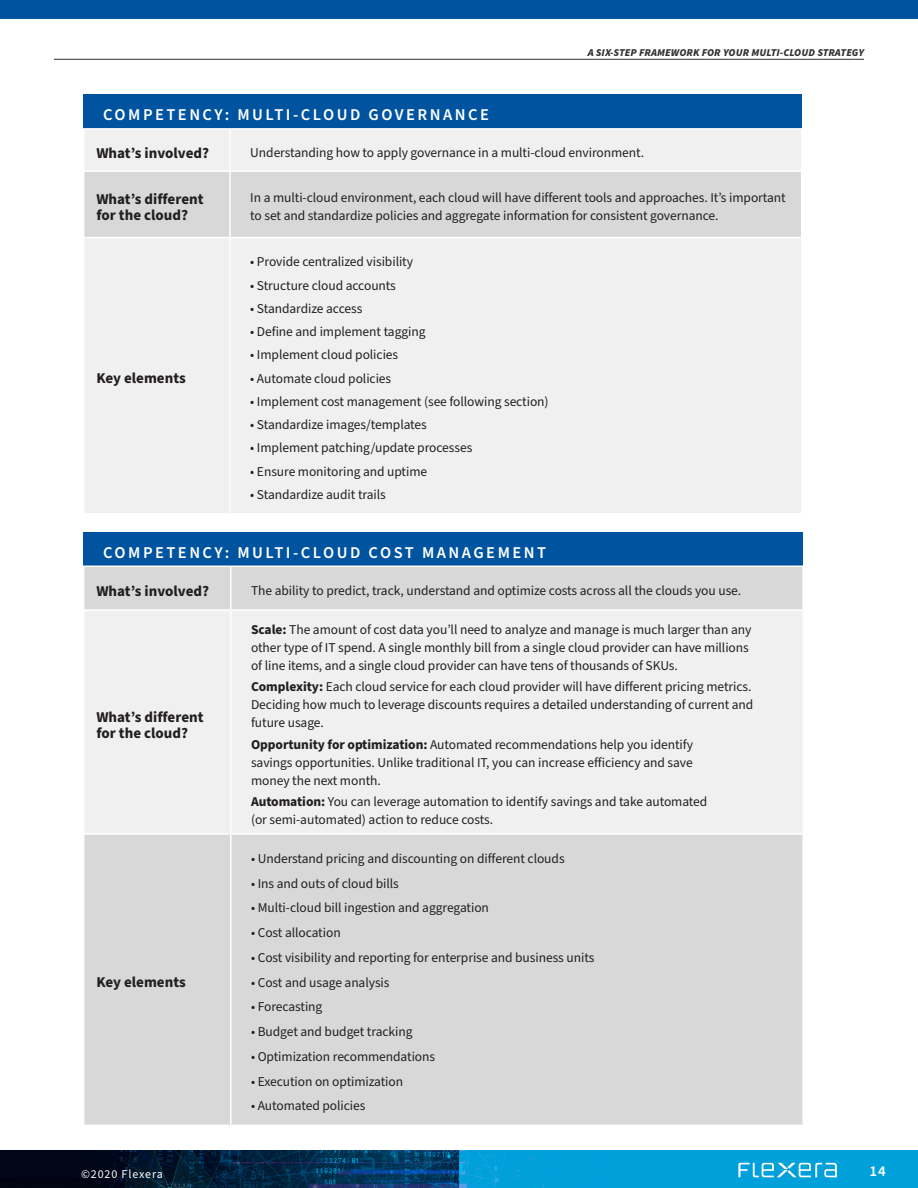
<style>
.page{position:relative;width:918px;height:1188px;background:#fff}
.page>*{position:absolute;margin:0;border:0;box-sizing:border-box;transform-origin:0 0}
.Chart_Copy{font:600 16.5px "Source Sans Pro";letter-spacing:.15em;color:#fff}
.Chart_Copy-2{font:700 15px/15.8px "Source Sans Pro";color:#231f20}
.t1{font:600 15px "Source Sans Pro";color:#fff}
.Body{font:13.5px/18px "Source Sans Pro";letter-spacing:-.005em;color:#231f20}
.t2{font:12px "Source Sans Pro";letter-spacing:.075em;color:#fff}
.t3{font:italic 900 10.5px "Source Sans Pro";letter-spacing:.01em;color:#333}
.s1{font-weight:700}
</style>
<div class="page">
<div style="left:0;top:0;width:918px;height:19px;background:#00549f"></div>
<img style="left:0;top:1150px;width:918px;height:38px">
<svg style="left:738px;top:1162px;width:102px;height:15px;background:#4abce4"></svg>
<hr style="left:54px;top:59px;width:810px;height:1px;background:#333">
<div style="left:84px;top:94px;width:718px;height:35px;background:#00549f"></div>
<div style="left:85px;top:130px;width:716px;height:383px;background:#f0f0f0"></div>
<div style="left:84px;top:172px;width:717px;height:65px;background:#d8d8d8"></div>
<hr style="left:83px;top:128px;width:147px;height:2px;background:#fff">
<hr style="left:230px;top:128px;width:572px;height:2px;background:#fff">
<hr style="left:229px;top:130px;width:2px;height:40px;background:#fff">
<hr style="left:83px;top:170px;width:147px;height:2px;background:#fff">
<hr style="left:230px;top:170px;width:572px;height:2px;background:#fff">
<hr style="left:229px;top:172px;width:2px;height:65px;background:#fff">
<hr style="left:83px;top:237px;width:147px;height:1px;background:#fff">
<hr style="left:230px;top:237px;width:572px;height:1px;background:#fff">
<hr style="left:229px;top:238px;width:2px;height:275px;background:#fff">
<div style="left:84px;top:532px;width:719px;height:34px;background:#00549f"></div>
<div style="left:84px;top:567px;width:718px;height:558px;background:#d8d8d8"></div>
<div style="left:84px;top:611px;width:718px;height:222px;background:#f0f0f0"></div>
<hr style="left:230px;top:567px;width:2px;height:42px;background:#fff">
<hr style="left:83px;top:609px;width:148px;height:2px;background:#fff">
<hr style="left:231px;top:609px;width:573px;height:2px;background:#fff">
<hr style="left:230px;top:611px;width:2px;height:222px;background:#fff">
<hr style="left:83px;top:833px;width:148px;height:2px;background:#fff">
<hr style="left:231px;top:833px;width:573px;height:2px;background:#fff">
<hr style="left:230px;top:835px;width:2px;height:290px;background:#fff">
<p class="t3" style="left:588px;top:45px;width:278px">A SIX-STEP FRAMEWORK FOR YOUR MULTI-CLOUD STRATEGY</p>
<p class="Chart_Copy" style="left:103px;top:104px;width:387px">COMPETENCY: MULTI-CLOUD GOVERNANCE</p>
<p class="Chart_Copy-2" style="left:96px;top:145px;width:114px">What’s involved?</p>
<p class="Body" style="left:250px;top:144px;width:395px">Understanding how to apply governance in a multi-cloud environment.</p>
<p class="Chart_Copy-2" style="left:96px;top:192px;width:109px">What’s different for the cloud?</p>
<p class="Body" style="left:250px;top:189px;width:537px">In a multi-cloud environment, each cloud will have different tools and approaches. It’s important to set and standardize policies and aggregate information for consistent governance.</p>
<p class="Chart_Copy-2" style="left:96px;top:371px;width:91px">Key elements</p>
<p class="Body" style="left:250px;top:253px;width:164px">• Provide centralized visibility</p>
<p class="Body" style="left:250px;top:277px;width:147px">• Structure cloud accounts</p>
<p class="Body" style="left:250px;top:300px;width:114px">• Standardize access</p>
<p class="Body" style="left:250px;top:323px;width:177px">• Define and implement tagging</p>
<p class="Body" style="left:250px;top:346px;width:149px">• Implement cloud policies</p>
<p class="Body" style="left:250px;top:370px;width:142px">• Automate cloud policies</p>
<p class="Body" style="left:250px;top:393px;width:300px">• Implement cost management (see following section)</p>
<p class="Body" style="left:250px;top:416px;width:178px">• Standardize images/templates</p>
<p class="Body" style="left:250px;top:439px;width:224px">• Implement patching/update processes</p>
<p class="Body" style="left:250px;top:463px;width:178px">• Ensure monitoring and uptime</p>
<p class="Body" style="left:250px;top:486px;width:137px">• Standardize audit trails</p>
<p class="Chart_Copy" style="left:103px;top:541px;width:444px">COMPETENCY: MULTI-CLOUD COST MANAGEMENT</p>
<p class="Chart_Copy-2" style="left:96px;top:583px;width:114px">What’s involved?</p>
<p class="Body" style="left:251px;top:582px;width:492px">The ability to predict, track, understand and optimize costs across all the clouds you use.</p>
<p class="Chart_Copy-2" style="left:96px;top:709px;width:109px">What’s different for the cloud?</p>
<p class="Chart_Copy-2" style="left:96px;top:975px;width:91px">Key elements</p>
<p class="Body" style="left:251px;top:621px;width:502px"><span class="s1">Scale:</span> The amount of cost data you’ll need to analyze and manage is much larger than any other type of IT spend. A single monthly bill from a single cloud provider can have millions of line items, and a single cloud provider can have tens of thousands of SKUs.</p>
<p class="Body" style="left:251px;top:678px;width:504px"><span class="s1">Complexity:</span> Each cloud service for each cloud provider will have different pricing metrics.<br>Deciding how much to leverage discounts requires a detailed understanding of current and future usage.</p>
<p class="Body" style="left:251px;top:735px;width:443px;text-align:justify"><span class="s1">Opportunity for optimization:</span> Automated recommendations help you identify savings opportunities. Unlike traditional IT, you can increase efficiency and save money the next month.</p>
<p class="Body" style="left:251px;top:793px;width:458px"><span class="s1">Automation:</span> You can leverage automation to identify savings and take automated (or semi-automated) action to reduce costs.</p>
<p class="Body" style="left:251px;top:850px;width:315px">• Understand pricing and discounting on different clouds</p>
<p class="Body" style="left:251px;top:875px;width:149px">• Ins and outs of cloud bills</p>
<p class="Body" style="left:251px;top:899px;width:239px">• Multi-cloud bill ingestion and aggregation</p>
<p class="Body" style="left:251px;top:924px;width:91px">• Cost allocation</p>
<p class="Body" style="left:251px;top:949px;width:345px">• Cost visibility and reporting for enterprise and business units</p>
<p class="Body" style="left:251px;top:974px;width:140px">• Cost and usage analysis</p>
<p class="Body" style="left:251px;top:998px;width:73px">• Forecasting</p>
<p class="Body" style="left:251px;top:1023px;width:163px">• Budget and budget tracking</p>
<p class="Body" style="left:251px;top:1048px;width:186px">• Optimization recommendations</p>
<p class="Body" style="left:251px;top:1073px;width:154px">• Execution on optimization</p>
<p class="Body" style="left:251px;top:1097px;width:116px">• Automated policies</p>
<p class="t2" style="left:81px;top:1166px;width:83px">©2020 Flexera</p>
<p class="t1" style="left:869px;top:1161px;width:18px">14</p>
</div>
